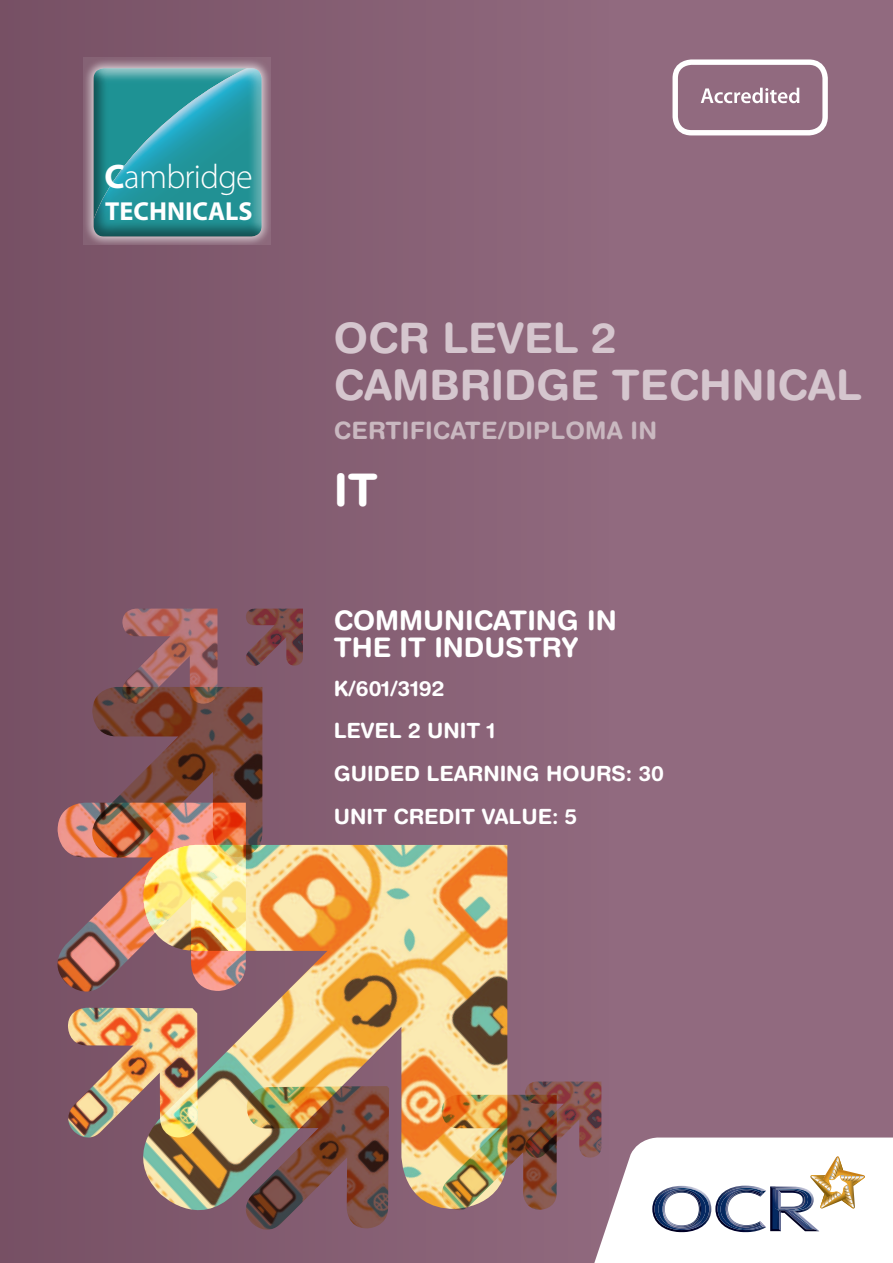
<style>
.page{position:relative;width:893px;height:1263px;background:#916a7f}
.page>*{position:absolute;margin:0;border:0;box-sizing:border-box;transform-origin:0 0}
.t1{font:700 45px "Helvetica Rounded LT";color:#fff}
.t2{font:700 42px/46.5px "Helvetica Rounded LT";color:#d5c6ce}
.t3{font:300 34.2px "Myriad Pro";letter-spacing:-.02em;color:#fff}
.t4{font:700 27px/27px "Helvetica Rounded LT";color:#fff}
.t5{font:700 26.1px "Myriad Pro";color:#fff}
.t6{font:700 24px "Helvetica Rounded LT";letter-spacing:.01em;color:#c9b8c0}
.t7{font:700 21px "Helvetica Rounded LT";color:#fff}
.s1{font-weight:700}
</style>
<div class="page">
<div style="left:0;top:0;width:608px;height:1263px;background:linear-gradient(to right,#775064,#90697e)"></div>
<img style="left:122px;top:845px;width:385px;height:386px">
<img style="left:238px;top:1086px;width:151px;height:152px">
<img style="left:61px;top:1008px;width:137px;height:137px">
<img style="left:47px;top:803px;width:199px;height:199px">
<img style="left:435px;top:1095px;width:122px;height:122px">
<img style="left:82px;top:687px;width:180px;height:180px">
<img style="left:521px;top:1081px;width:80px;height:81px">
<img style="left:117px;top:609px;width:100px;height:100px">
<img style="left:243px;top:609px;width:60px;height:60px">
<div style="left:672px;top:59px;width:156px;height:76px;border:5px solid #fff;border-radius:16px"></div>
<svg style="left:701px;top:88px;width:98px;height:15px"></svg>
<svg style="left:591px;top:1137px;width:302px;height:126px;background:#e0dde0"></svg>
<svg style="left:83px;top:57px;width:187px;height:188px"></svg>
<svg style="left:94px;top:68px;width:168px;height:169px;background:#29939a"></svg>
<p class="t3" style="left:105px;top:156px;width:150px"><span class="s1">C</span>ambridge</p>
<p class="t5" style="left:105px;top:194px;width:149px">TECHNICALS</p>
<p class="t2" style="left:334px;top:314px;width:529px">OCR LEVEL 2<br>CAMBRIDGE TECHNICAL</p>
<p class="t6" style="left:334px;top:415px;width:325px">CERTIFICATE/DIPLOMA IN</p>
<p class="t1" style="left:334px;top:463px;width:46px">IT</p>
<p class="t4" style="left:334px;top:606px;width:284px">COMMUNICATING IN<br>THE IT INDUSTRY</p>
<p class="t7" style="left:334px;top:675px;width:112px">K/601/3192</p>
<p class="t7" style="left:334px;top:718px;width:163px">LEVEL 2 UNIT 1</p>
<p class="t7" style="left:334px;top:761px;width:332px">GUIDED LEARNING HOURS: 30</p>
<p class="t7" style="left:334px;top:803px;width:245px">UNIT CREDIT VALUE: 5</p>
</div>
